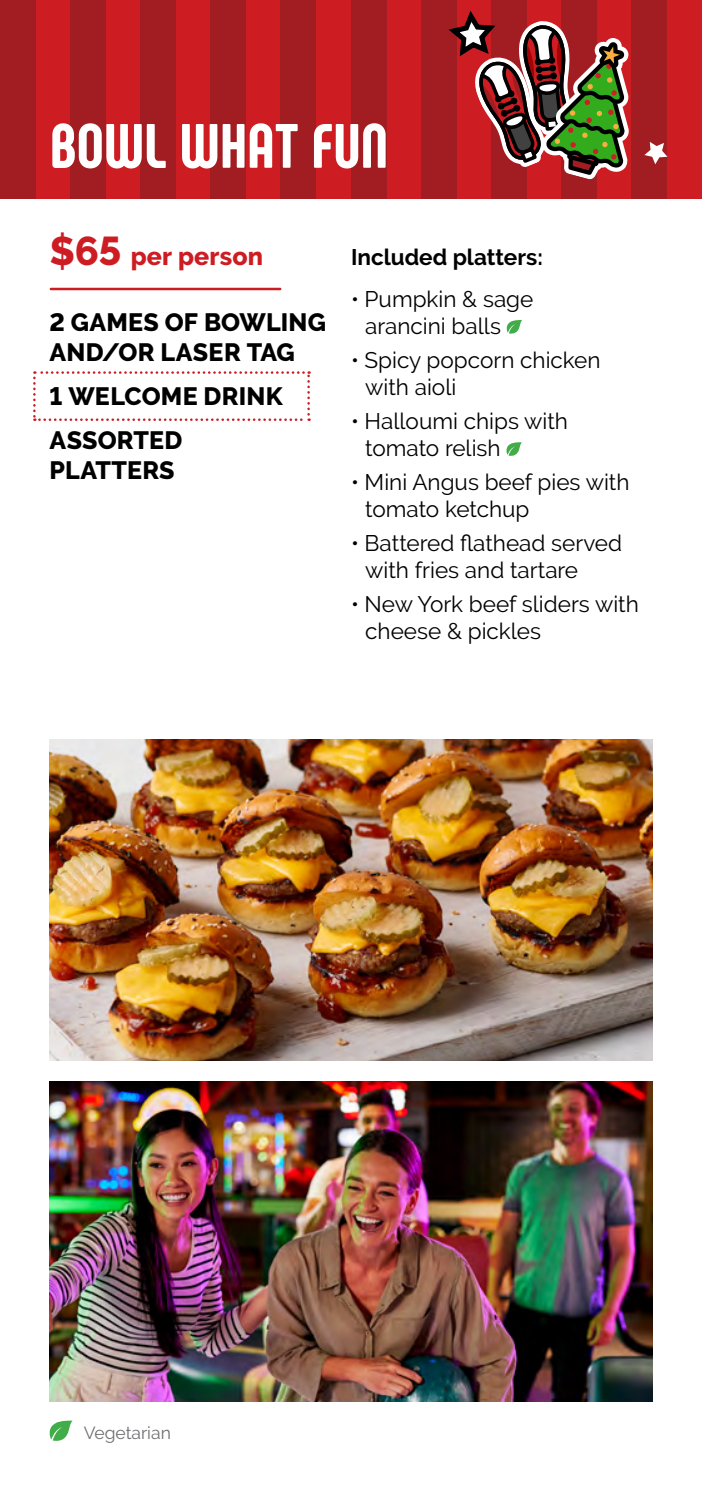
<style>
.page{position:relative;width:702px;height:1489px;background:#fff}
.page>*{position:absolute;margin:0;border:0;box-sizing:border-box;transform-origin:0 0}
.t1{font:800 62.5px "Phenomena";letter-spacing:-.005em;color:#fff}
.t2{font:800 25px/30px "Raleway";letter-spacing:.01em;color:#000}
.t3{font:800 25px "Raleway";letter-spacing:.005em;color:#cd1d23}
.t4{font:22.5px/27px "Raleway";color:#000}
.t5{font:700 22.5px "Raleway";color:#000}
.t6{font:17.5px "Raleway";color:#6e6f71}
.s1{font-size:40px}
</style>
<div class="page">
<div style="left:0;top:0;width:702px;height:198px;background:#cd1d23"></div>
<div style="left:0;top:0;width:35px;height:198px;background:#a21d21"></div>
<div style="left:421px;top:0;width:35px;height:198px;background:#a21d21"></div>
<div style="left:210px;top:0;width:36px;height:198px;background:#a21d21"></div>
<div style="left:631px;top:0;width:35px;height:198px;background:#a21d21"></div>
<div style="left:70px;top:0;width:35px;height:198px;background:#a21d21"></div>
<div style="left:491px;top:0;width:35px;height:198px;background:#a21d21"></div>
<div style="left:281px;top:0;width:35px;height:198px;background:#a21d21"></div>
<div style="left:351px;top:0;width:35px;height:198px;background:#a21d21"></div>
<div style="left:140px;top:0;width:35px;height:198px;background:#a21d21"></div>
<div style="left:561px;top:0;width:35px;height:198px;background:#a21d21"></div>
<svg style="left:506px;top:320px;width:16px;height:14px"></svg>
<svg style="left:506px;top:442px;width:16px;height:14px"></svg>
<hr style="left:51px;top:288px;width:229px;height:2px;background:#cd1d23">
<svg style="left:33px;top:371px;width:277px;height:50px"></svg>
<svg style="left:644px;top:142px;width:23px;height:22px"></svg>
<svg style="left:49px;top:1420px;width:24px;height:21px"></svg>
<svg style="left:448px;top:5px;width:181px;height:175px"></svg>
<img style="left:50px;top:739px;width:602px;height:320px">
<img style="left:50px;top:1081px;width:602px;height:320px">
<h1 class="t1" style="left:50px;top:106px;width:340px">BOWL WHAT FUN</h1>
<p class="t3" style="left:50px;top:242px;width:215px"><span class="s1">$65</span> per person</p>
<p class="t2" style="left:50px;top:307px;width:278px">2 GAMES OF BOWLING<br>AND/OR LASER TAG</p>
<p class="t2" style="left:50px;top:374px;width:235px;line-height:44.2px">1 WELCOME DRINK<br>ASSORTED</p>
<p class="t2" style="left:50px;top:455px;width:126px">PLATTERS</p>
<p class="t5" style="left:351px;top:245px;width:193px">Included platters:</p>
<p class="t4" style="left:365px;top:285px;width:170px;text-indent:-14px">• Pumpkin &amp; sage arancini balls</p>
<p class="t4" style="left:365px;top:346px;width:237px;text-indent:-14px">• Spicy popcorn chicken with aioli</p>
<p class="t4" style="left:365px;top:407px;width:204px;text-indent:-14px">• Halloumi chips with tomato relish</p>
<p class="t4" style="left:365px;top:468px;width:266px;text-indent:-14px">• Mini Angus beef pies with tomato ketchup</p>
<p class="t4" style="left:365px;top:529px;width:258px;text-indent:-14px">• Battered flathead served with fries and tartare</p>
<p class="t4" style="left:365px;top:590px;width:275px;text-indent:-14px">• New York beef sliders with cheese &amp; pickles</p>
<p class="t6" style="left:84px;top:1422px;width:89px">Vegetarian</p>
</div>
